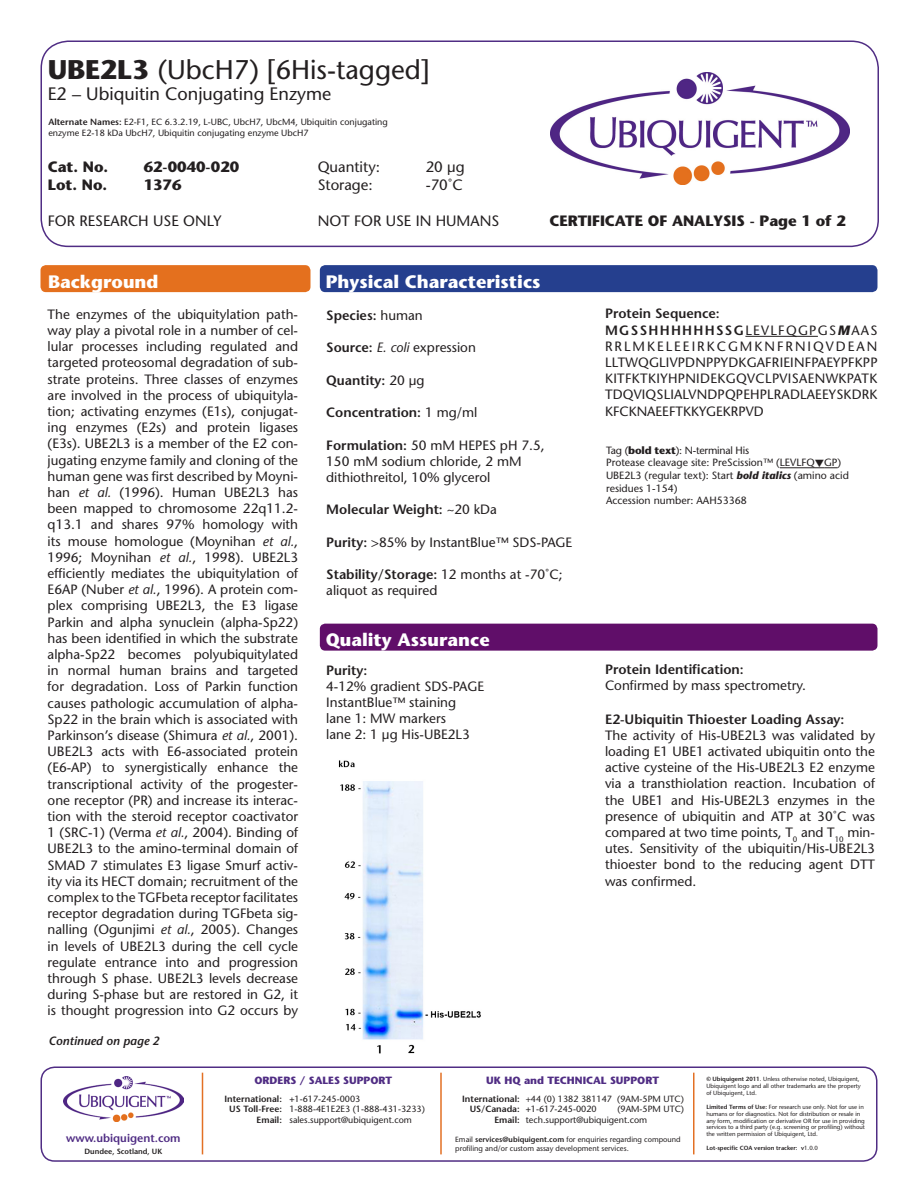
<style>
.page{position:relative;width:918px;height:1188px;background:#fff}
.page>*{position:absolute;margin:0;border:0;box-sizing:border-box;transform-origin:0 0}
.t1{font:27px "Stone Sans";color:#231f20}
.t2{font:700 18px "Stone Sans";color:#fff}
.t3{font:18px "Stone Sans";color:#231f20}
.t4{font:15px "Stone Sans";color:#231f20}
.t5{font:700 15px "Stone Sans";color:#231f20}
.t6{font:13.5px/16.2px "Stone Sans";color:#231f20;text-align:justify}
.t7{font:600 13.5px "Stone Sans";color:#231f20}
.t8{font:italic 600 12px "Stone Sans";color:#231f20}
.t9{font:600 11.4px "Stone Sans";color:#502d84}
.t10{font:10.5px/12.6px "Stone Sans";color:#231f20}
.t11{font:700 10.5px "Stone Sans";color:#502d84}
.t12{font:10.5px "Stone Sans";letter-spacing:-.02em;color:#231f20}
.t13{font:9px/10.8px "Stone Sans";color:#231f20}
.t14{font:600 9px "Stone Sans";color:#231f20}
.t15{font:7.5px/9px "Stone Sans";color:#231f20}
.t16{font:600 7.5px "Stone Sans";color:#231f20}
.t17{font:6px/6.9px "Stone Sans";color:#231f20}
.t18{font:600 6px "Stone Sans";color:#231f20}
.s1{font-weight:700}
.s2{font-weight:600}
.s3{font-weight:700;font-style:italic}
.s4{font-style:italic}
.s5{font-weight:400}
</style>
<div class="page">
<div style="left:40px;top:40px;width:839px;height:207px;border:2px solid #502d84;border-radius:27px"></div>
<img style="left:550px;top:73px;width:299px;height:112px">
<div style="left:40px;top:1066px;width:838px;height:96px;border:2px solid #502d84;border-radius:14px"></div>
<hr style="left:202px;top:1073px;width:1px;height:81px;background:#e37024">
<hr style="left:440px;top:1073px;width:2px;height:81px;background:#e37024">
<hr style="left:693px;top:1073px;width:1px;height:81px;background:#e37024">
<img style="left:64px;top:1077px;width:120px;height:44px">
<div style="left:41px;top:265px;width:269px;height:27px;background:#e4701e;border-radius:5px"></div>
<div style="left:320px;top:265px;width:557px;height:27px;background:#253f8e;border-radius:5px"></div>
<div style="left:320px;top:624px;width:557px;height:27px;background:#600e69;border-radius:5px"></div>
<hr style="left:745px;top:336px;width:73px;height:1px;background:#231f20">
<hr style="left:780px;top:468px;width:35px;height:1px;background:#231f20">
<svg style="left:815px;top:468px;width:23px;height:1px"></svg>
<img style="left:338px;top:760px;width:143px;height:294px">
<p class="t1" style="left:48px;top:53px;width:384px"><span class="s1">UBE2L3</span> (UbcH7) [6His-tagged]</p>
<p class="t3" style="left:48px;top:83px;width:285px">E2 – Ubiquitin Conjugating Enzyme</p>
<p class="t13" style="left:48px;top:116px;width:341px"><span class="s2">Alternate Names:</span> E2-F1, EC 6.3.2.19, L-UBC, UbcH7, UbcM4, Ubiquitin conjugating enzyme E2-18 kDa UbcH7, Ubiquitin conjugating enzyme UbcH7</p>
<p class="t5" style="left:48px;top:157px;width:62px">Cat. No.</p>
<p class="t5" style="left:144px;top:157px;width:97px">62-0040-020</p>
<p class="t4" style="left:318px;top:158px;width:64px">Quantity:</p>
<p class="t4" style="left:426px;top:158px;width:41px">20 µg</p>
<p class="t5" style="left:48px;top:175px;width:61px">Lot. No.</p>
<p class="t5" style="left:144px;top:175px;width:39px">1376</p>
<p class="t4" style="left:318px;top:176px;width:57px">Storage:</p>
<p class="t4" style="left:426px;top:176px;width:39px">-70˚C</p>
<p class="t4" style="left:48px;top:212px;width:175px">FOR RESEARCH USE ONLY</p>
<p class="t4" style="left:318px;top:212px;width:183px">NOT FOR USE IN HUMANS</p>
<p class="t5" style="left:549px;top:211px;width:298px">CERTIFICATE OF ANALYSIS - Page 1 of 2</p>
<p class="t2" style="left:48px;top:270px;width:112px">Background</p>
<p class="t2" style="left:326px;top:270px;width:216px">Physical Characteristics</p>
<p class="t7" style="left:605px;top:305px;width:116px">Protein Sequence:</p>
<p class="t6" style="left:605px;top:322px;width:274px"><span class="s2">MGSSHHHHHHSSG</span>LEVLFQGPGS<span class="s3">M</span>AAS RRLMKELEEIRKCGMKNFRNIQVDEAN LLTWQGLIVPDNPPYDKGAFRIEINFPAEYPFKPP KITFKTKIYHPNIDEKGQVCLPVISAENWKPATK TDQVIQSLIALVNDPQPEHPLRADLAEEYSKDRK KFCKNAEEFTKKYGEKRPVD</p>
<p class="t6" style="left:48px;top:306px;width:252px">The enzymes of the ubiquitylation path&shy;way play a pivotal role in a number of cel&shy;lular processes including regulated and targeted proteosomal degradation of sub&shy;strate proteins. Three classes of enzymes are involved in the process of ubiquityla&shy;tion; activating enzymes (E1s), conjugat&shy;ing enzymes (E2s) and protein ligases (E3s). UBE2L3 is a member of the E2 con&shy;jugating enzyme family and cloning of the human gene was first described by Moyni&shy;han <span class="s4">et al.</span> (1996). Human UBE2L3 has been mapped to chromosome 22q11.2- q13.1 and shares 97% homology with its mouse homologue (Moynihan <span class="s4">et al.</span>, 1996; Moynihan <span class="s4">et al.</span>, 1998). UBE2L3 efficiently mediates the ubiquitylation of E6AP (Nuber <span class="s4">et al.</span>, 1996). A protein com&shy;plex comprising UBE2L3, the E3 ligase Parkin and alpha synuclein (alpha-Sp22) has been identified in which the substrate alpha-Sp22 becomes polyubiquitylated in normal human brains and targeted for degradation. Loss of Parkin function causes pathologic accumulation of alpha-Sp22 in the brain which is associated with Parkinson’s disease (Shimura <span class="s4">et al.</span>, 2001).<br>UBE2L3 acts with E6-associated protein (E6-AP) to synergistically enhance the transcriptional activity of the progester&shy;one receptor (PR) and increase its interac&shy;tion with the steroid receptor coactivator 1 (SRC-1) (Verma <span class="s4">et al.</span>, 2004). Binding of UBE2L3 to the amino-terminal domain of SMAD 7 stimulates E3 ligase Smurf activ&shy;ity via its HECT domain; recruitment of the complex to the TGFbeta receptor facilitates receptor degradation during TGFbeta sig&shy;nalling (Ogunjimi <span class="s4">et al.</span>, 2005). Changes in levels of UBE2L3 during the cell cycle regulate entrance into and progression through S phase. UBE2L3 levels decrease during S-phase but are restored in G2, it is thought progression into G2 occurs by</p>
<p class="t7" style="left:326px;top:307px;width:98px">Species: <span class="s5">human</span></p>
<p class="t6" style="left:326px;top:339px;width:151px"><span class="s2">Source:</span> <span class="s4">E. coli</span> expression</p>
<p class="t7" style="left:326px;top:372px;width:100px">Quantity: <span class="s5">20 μg</span></p>
<p class="t7" style="left:326px;top:404px;width:153px">Concentration: <span class="s5">1 mg/ml</span></p>
<p class="t6" style="left:326px;top:437px;width:220px;text-align:left"><span class="s2">Formulation:</span> 50 mM HEPES pH 7.5,<br>150 mM sodium chloride, 2 mM dithiothreitol, 10% glycerol</p>
<p class="t7" style="left:326px;top:501px;width:172px">Molecular Weight: <span class="s5">~20 kDa</span></p>
<p class="t6" style="left:326px;top:534px;width:248px"><span class="s2">Purity:</span> &gt;85% by InstantBlue™ SDS-PAGE</p>
<p class="t6" style="left:326px;top:566px;width:238px"><span class="s2">Stability/Storage:</span> 12 months at -70˚C; aliquot as required</p>
<p class="t12" style="left:606px;top:444px;width:145px">Tag (<span class="s1">bold text</span>): N-terminal His</p>
<p class="t10" style="left:606px;top:456px;width:237px">Protease cleavage site: PreScission™ (LEVLFQ▼GP)</p>
<p class="t10" style="left:606px;top:469px;width:244px">UBE2L3 (regular text): Start <span class="s3">bold italics</span> (amino acid residues 1-154)</p>
<p class="t10" style="left:606px;top:494px;width:142px">Accession number: AAH53368</p>
<p class="t2" style="left:326px;top:629px;width:165px">Quality Assurance</p>
<p class="t7" style="left:605px;top:661px;width:140px">Protein Identification:</p>
<p class="t6" style="left:605px;top:677px;width:203px">Confirmed by mass spectrometry.</p>
<p class="t7" style="left:326px;top:662px;width:43px">Purity:</p>
<p class="t6" style="left:326px;top:678px;width:159px">4-12% gradient SDS-PAGE</p>
<p class="t6" style="left:326px;top:694px;width:131px">InstantBlue™ staining</p>
<p class="t6" style="left:326px;top:710px;width:145px">lane 1: MW markers lane 2: 1 µg His-UBE2L3</p>
<p class="t7" style="left:605px;top:711px;width:241px">E2-Ubiquitin Thioester Loading Assay:</p>
<p class="t6" style="left:605px;top:727px;width:272px">The activity of His-UBE2L3 was validated by loading E1 UBE1 activated ubiquitin onto the active cysteine of the His-UBE2L3 E2 enzyme via a transthiolation reaction. Incubation of the UBE1 and His-UBE2L3 enzymes in the presence of ubiquitin and ATP at 30˚C was compared at two time points, T<sub>0</sub> and T<sub>10</sub> min&shy;utes. Sensitivity of the ubiquitin/His-UBE2L3 thioester bond to the reducing agent DTT was confirmed.</p>
<p class="t8" style="left:48px;top:1034px;width:113px">Continued on page 2</p>
<p class="t9" style="left:66px;top:1131px;width:116px">www.ubiquigent.com</p>
<p class="t16" style="left:85px;top:1147px;width:79px">Dundee, Scotland, UK</p>
<p class="t11" style="left:254px;top:1074px;width:139px">ORDERS / SALES SUPPORT</p>
<p class="t14" style="left:224px;top:1093px;width:138px">International: +<span class="s5">1-617-245-0003</span></p>
<p class="t13" style="left:229px;top:1104px;width:197px"><span class="s2">US Toll-Free:</span> 1-888-4E1E2E3 (1-888-431-3233)</p>
<p class="t13" style="left:257px;top:1115px;width:157px"><span class="s2">Email:</span> sales.support@ubiquigent.com</p>
<p class="t11" style="left:486px;top:1074px;width:174px">UK HQ and TECHNICAL SUPPORT</p>
<p class="t13" style="left:470px;top:1093px;width:216px;text-indent:-8px"><span class="s2">International:</span> +44 (0) 1382 381147 (9AM-5PM UTC)<br><span class="s2">US/Canada: +</span>1-617-245-0020</p>
<p class="t13" style="left:494px;top:1104px;width:191px;text-indent:123px">(9AM-5PM UTC)<br><span class="s2">Email:</span> tech.support@ubiquigent.com</p>
<p class="t15" style="left:455px;top:1134px;width:227px">Email <span class="s2">services@ubiquigent.com</span> for enquiries regarding compound profiling and/or custom assay development services.</p>
<p class="t17" style="left:706px;top:1076px;width:156px"><span class="s2">© Ubiquigent 2011</span>. Unless otherwise noted, Ubiquigent,<br>Ubiquigent logo and all other trademarks are the property of Ubiquigent, Ltd.</p>
<p class="t17" style="left:706px;top:1103px;width:160px"><span class="s2">Limited Terms of Use:</span> For research use only. Not for use in humans or for diagnostics. Not for distribution or resale in any form, modification or derivative OR for use in providing services to a third party (e.g. screening or profiling) without the written permission of Ubiquigent, Ltd.</p>
<p class="t18" style="left:706px;top:1144px;width:113px">Lot-specific COA version tracker: v<span class="s5">1.0.0</span></p>
</div>
